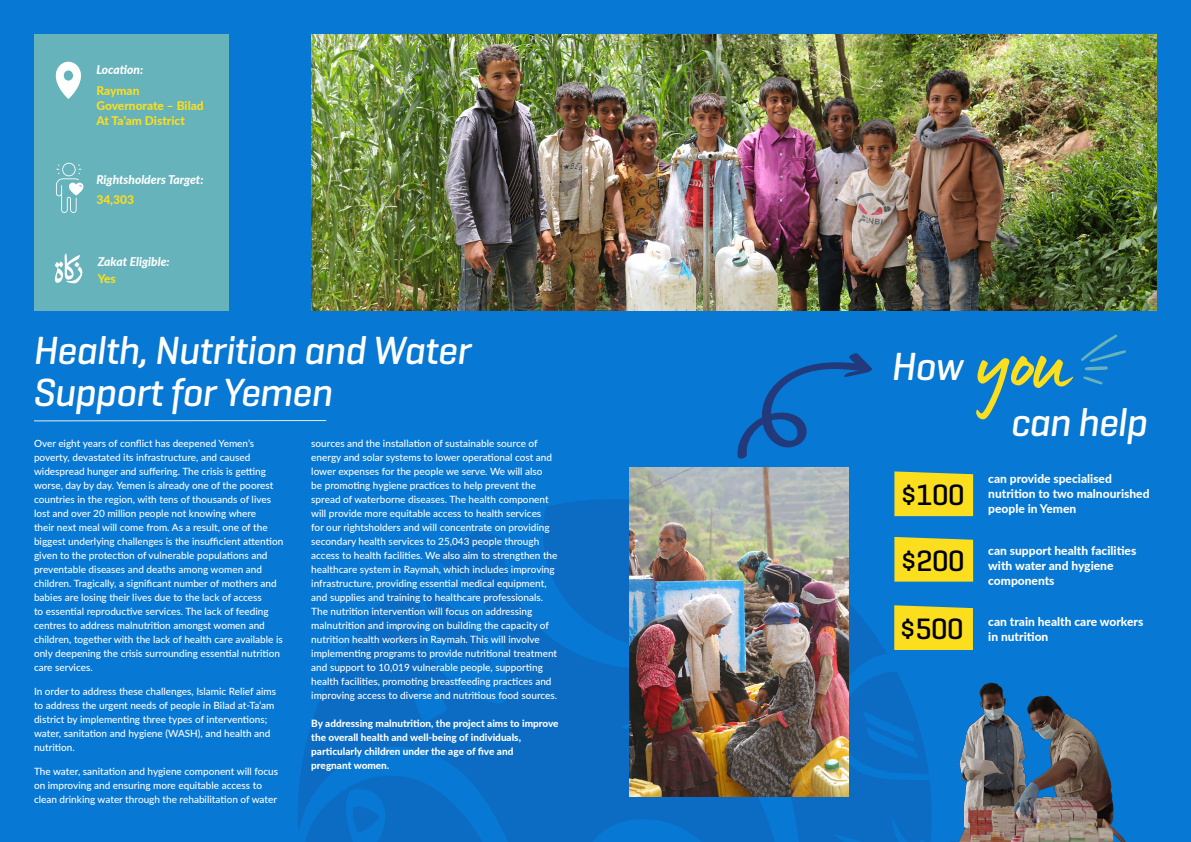
<style>
.page{position:relative;width:1191px;height:842px;background:#0778d4}
.page>*{position:absolute;margin:0;border:0;box-sizing:border-box;transform-origin:0 0}
.t1{font:86px "Lumios Marker";color:#fbde1e}
.t2{font:italic 500 40px/42px "Geogrotesque";letter-spacing:-.02em;color:#fff}
.t3{font:500 30px/65.5px "Geogrotesque";letter-spacing:-.02em;color:#000}
.t4{font:800 12px/15px "Lato";color:#fff}
.t5{font:800 12px/15px "Lato";color:#fbde1e}
.t6{font:italic 800 12px "Lato";color:#fff}
.t7{font:500 10px/14px "Lato";color:#fff}
.t8{font:800 10px/14px "Lato";color:#fff}
</style>
<div class="page">
<svg style="left:507px;top:503px;width:61px;height:169px"></svg>
<svg style="left:371px;top:544px;width:136px;height:70px"></svg>
<svg style="left:453px;top:503px;width:68px;height:41px"></svg>
<svg style="left:298px;top:614px;width:260px;height:228px"></svg>
<div style="left:34px;top:34px;width:194px;height:277px;background:#66b3bc"></div>
<svg style="left:56px;top:163px;width:27px;height:50px"></svg>
<svg style="left:56px;top:61px;width:25px;height:38px"></svg>
<svg style="left:55px;top:253px;width:27px;height:30px"></svg>
<img style="left:311px;top:34px;width:846px;height:277px">
<img style="left:973px;top:682px;width:153px;height:160px">
<img style="left:568px;top:471px;width:405px;height:371px">
<svg style="left:34px;top:420px;width:293px;height:1px"></svg>
<svg style="left:737px;top:353px;width:135px;height:106px"></svg>
<svg style="left:1081px;top:334px;width:45px;height:36px"></svg>
<svg style="left:1083px;top:376px;width:20px;height:9px"></svg>
<p class="t6" style="left:96px;top:61px;width:48px">Location:</p>
<p class="t5" style="left:96px;top:83px;width:109px">Rayman<br>Governorate – Bilad<br>At Ta’am District</p>
<p class="t6" style="left:96px;top:171px;width:109px">Rightsholders Target:</p>
<p class="t5" style="left:96px;top:191px;width:39px">34,303</p>
<p class="t6" style="left:98px;top:252px;width:74px">Zakat Eligible:</p>
<p class="t5" style="left:98px;top:270px;width:20px">Yes</p>
<h2 class="t2" style="left:34px;top:328px;width:439px">Health, Nutrition and Water<br>Support for Yemen</h2>
<p class="t7" style="left:34px;top:436px;width:251px">Over eight years of conflict has deepened Yemen’s poverty, devastated its infrastructure, and caused widespread hunger and suffering. The crisis is getting worse, day by day. Yemen is already one of the poorest countries in the region, with tens of thousands of lives lost and over 20 million people not knowing where<br>their next meal will come from. As a result, one of the biggest underlying challenges is the insufficient attention given to the protection of vulnerable populations and preventable diseases and deaths among women and children. Tragically, a significant number of mothers and babies are losing their lives due to the lack of access<br>to essential reproductive services. The lack of feeding centres to address malnutrition amongst women and children, together with the lack of health care available is only deepening the crisis surrounding essential nutrition care services.</p>
<p class="t7" style="left:34px;top:684px;width:243px">In order to address these challenges, Islamic Relief aims to address the urgent needs of people in Bilad at-Ta’am district by implementing three types of interventions; water, sanitation and hygiene (WASH), and health and nutrition.</p>
<p class="t7" style="left:34px;top:764px;width:246px">The water, sanitation and hygiene component will focus on improving and ensuring more equitable access to clean drinking water through the rehabilitation of water</p>
<p class="t7" style="left:311px;top:436px;width:248px">sources and the installation of sustainable source of energy and solar systems to lower operational cost and lower expenses for the people we serve. We will also<br>be promoting hygiene practices to help prevent the spread of waterborne diseases. The health component will provide more equitable access to health services<br>for our rightsholders and will concentrate on providing secondary health services to 25,043 people through access to health facilities. We also aim to strengthen the healthcare system in Raymah, which includes improving infrastructure, providing essential medical equipment, and supplies and training to healthcare professionals.<br>The nutrition intervention will focus on addressing malnutrition and improving on building the capacity of nutrition health workers in Raymah. This will involve implementing programs to provide nutritional treatment and support to 10,019 vulnerable people, supporting health facilities, promoting breastfeeding practices and improving access to diverse and nutritious food sources.</p>
<p class="t8" style="left:311px;top:716px;width:249px">By addressing malnutrition, the project aims to improve the overall health and well-being of individuals, particularly children under the age of five and<br>pregnant women.</p>
<h2 class="t2" style="left:892px;top:344px;width:73px">How</h2>
<h3 class="t3" style="left:901px;top:461px;width:65px">$100 $200</h3>
<h3 class="t3" style="left:900px;top:595px;width:65px">$500</h3>
<h1 class="t1" style="left:975px;top:305px;width:95px">you</h1>
<h2 class="t2" style="left:1011px;top:400px;width:138px">can help</h2>
<p class="t4" style="left:988px;top:470px;width:163px">can provide specialised nutrition to two malnourished people in Yemen</p>
<p class="t4" style="left:988px;top:543px;width:150px">can support health facilities with water and hygiene components</p>
<p class="t4" style="left:988px;top:614px;width:157px">can train health care workers in nutrition</p>
</div>
